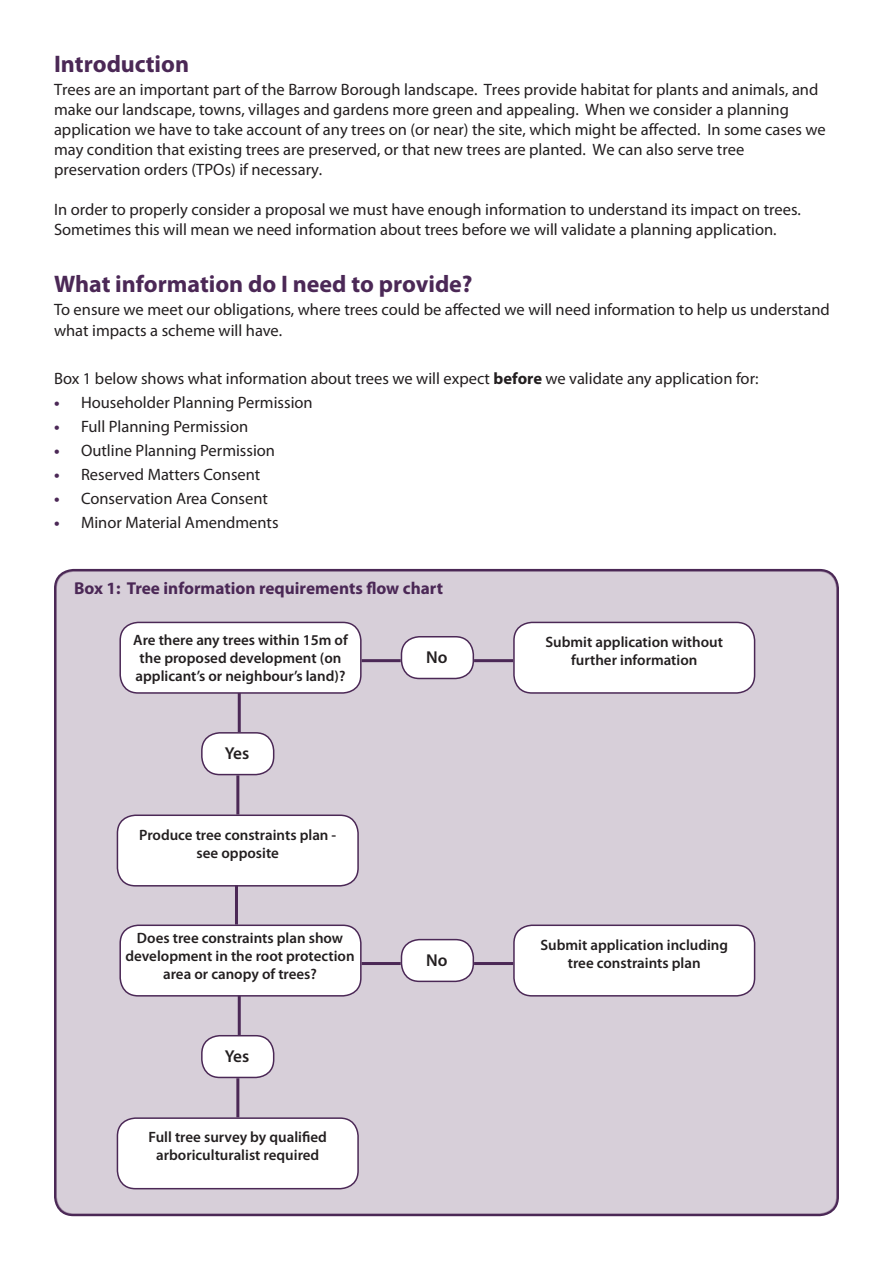
<style>
.page{position:relative;width:893px;height:1263px;background:#fff}
.page>*{position:absolute;margin:0;border:0;box-sizing:border-box;transform-origin:0 0}
.t1{font:700 24px "Myriad Pro";color:#4b2856}
.t2{font:700 17.25px "Myriad Pro";color:#4b2856}
.t3{font:600 17.25px "Myriad Pro";color:#231f20}
.t4{font:16.5px/20.1px "Myriad Pro";color:#231f20}
.t5{font:600 15px/18px "Myriad Pro";color:#231f20;text-align:center}
.s1{font-weight:700}
.s2{font-weight:700;color:#4b2856}
</style>
<div class="page">
<div style="left:56px;top:570px;width:781px;height:645px;background:#d7cfd9;border-radius:18px"></div>
<div style="left:120px;top:622px;width:241px;height:71px;background:#fff;border-radius:18px"></div>
<div style="left:119px;top:622px;width:243px;height:72px;border:2px solid #4b2856;border-radius:18px"></div>
<div style="left:202px;top:733px;width:72px;height:41px;background:#fff;border-radius:18px"></div>
<div style="left:201px;top:732px;width:73px;height:43px;border:2px solid #4b2856;border-radius:18px"></div>
<div style="left:401px;top:637px;width:72px;height:41px;background:#fff;border-radius:18px"></div>
<div style="left:401px;top:636px;width:73px;height:43px;border:2px solid #4b2856;border-radius:18px"></div>
<div style="left:514px;top:622px;width:241px;height:71px;background:#fff;border-radius:18px"></div>
<div style="left:513px;top:622px;width:242px;height:72px;border:2px solid #4b2856;border-radius:18px"></div>
<hr style="left:362px;top:659px;width:39px;height:3px;background:#4b2856">
<hr style="left:474px;top:659px;width:39px;height:3px;background:#4b2856">
<hr style="left:238px;top:693px;width:3px;height:39px;background:#4b2856">
<hr style="left:236px;top:775px;width:3px;height:39px;background:#4b2856">
<div style="left:117px;top:815px;width:241px;height:71px;background:#fff;border-radius:18px"></div>
<div style="left:117px;top:814px;width:242px;height:72px;border:2px solid #4b2856;border-radius:18px"></div>
<hr style="left:235px;top:885px;width:3px;height:39px;background:#4b2856">
<div style="left:120px;top:925px;width:241px;height:71px;background:#fff;border-radius:18px"></div>
<div style="left:119px;top:924px;width:243px;height:72px;border:2px solid #4b2856;border-radius:18px"></div>
<div style="left:202px;top:1036px;width:72px;height:41px;background:#fff;border-radius:18px"></div>
<div style="left:201px;top:1035px;width:73px;height:43px;border:2px solid #4b2856;border-radius:18px"></div>
<div style="left:401px;top:939px;width:72px;height:42px;background:#fff;border-radius:18px"></div>
<div style="left:401px;top:939px;width:73px;height:43px;border:2px solid #4b2856;border-radius:18px"></div>
<div style="left:514px;top:925px;width:241px;height:71px;background:#fff;border-radius:18px"></div>
<div style="left:513px;top:924px;width:242px;height:72px;border:2px solid #4b2856;border-radius:18px"></div>
<hr style="left:362px;top:962px;width:39px;height:3px;background:#4b2856">
<hr style="left:474px;top:962px;width:39px;height:3px;background:#4b2856">
<hr style="left:238px;top:996px;width:3px;height:39px;background:#4b2856">
<hr style="left:236px;top:1078px;width:3px;height:39px;background:#4b2856">
<div style="left:117px;top:1118px;width:241px;height:71px;background:#fff;border-radius:18px"></div>
<div style="left:117px;top:1117px;width:242px;height:72px;border:2px solid #4b2856;border-radius:18px"></div>
<p class="t1" style="left:54px;top:48px;width:137px">Introduction</p>
<p class="t4" style="left:54px;top:79px;width:773px">Trees are an important part of the Barrow Borough landscape. Trees provide habitat for plants and animals, and make our landscape, towns, villages and gardens more green and appealing. When we consider a planning application we have to take account of any trees on (or near) the site, which might be affected. In some cases we may condition that existing trees are preserved, or that new trees are planted. We can also serve tree preservation orders (TPOs) if necessary.</p>
<p class="t4" style="left:54px;top:199px;width:748px">In order to properly consider a proposal we must have enough information to understand its impact on trees.<br>Sometimes this will mean we need information about trees before we will validate a planning application.</p>
<p class="t1" style="left:54px;top:268px;width:420px">What information do I need to provide?</p>
<p class="t4" style="left:54px;top:299px;width:777px">To ensure we meet our obligations, where trees could be affected we will need information to help us understand what impacts a scheme will have.</p>
<p class="t4" style="left:54px;top:368px;width:706px">Box 1 below shows what information about trees we will expect <span class="s1">before</span> we validate any application for:</p>
<p class="t4" style="left:54px;top:392px;width:260px"><span class="s2">•</span> Householder Planning Permission</p>
<p class="t4" style="left:54px;top:416px;width:196px"><span class="s2">•</span> Full Planning Permission</p>
<p class="t4" style="left:54px;top:440px;width:223px"><span class="s2">•</span> Outline Planning Permission</p>
<p class="t4" style="left:54px;top:464px;width:208px"><span class="s2">•</span> Reserved Matters Consent</p>
<p class="t4" style="left:54px;top:488px;width:215px"><span class="s2">•</span> Conservation Area Consent</p>
<p class="t4" style="left:54px;top:512px;width:226px"><span class="s2">•</span> Minor Material Amendments</p>
<p class="t2" style="left:74px;top:577px;width:371px">Box 1: Tree information requirements flow chart</p>
<p class="t5" style="left:133px;top:630px;width:216px;text-align:left">Are there any trees within 15m of the proposed development (on applicant’s or neighbour’s land)?</p>
<p class="t3" style="left:225px;top:742px;width:26px">Yes</p>
<p class="t5" style="left:139px;top:825px;width:199px">Produce tree constraints plan - see opposite</p>
<p class="t5" style="left:125px;top:928px;width:231px">Does tree constraints plan show development in the root protection area or canopy of trees?</p>
<p class="t3" style="left:225px;top:1045px;width:26px">Yes</p>
<p class="t5" style="left:149px;top:1128px;width:180px">Full tree survey by qualified arboriculturalist required</p>
<p class="t3" style="left:426px;top:646px;width:23px">No</p>
<p class="t3" style="left:426px;top:949px;width:23px">No</p>
<p class="t5" style="left:545px;top:632px;width:179px">Submit application without</p>
<p class="t5" style="left:571px;top:650px;width:128px">further information</p>
<p class="t5" style="left:540px;top:935px;width:189px">Submit application including tree constraints plan</p>
</div>
